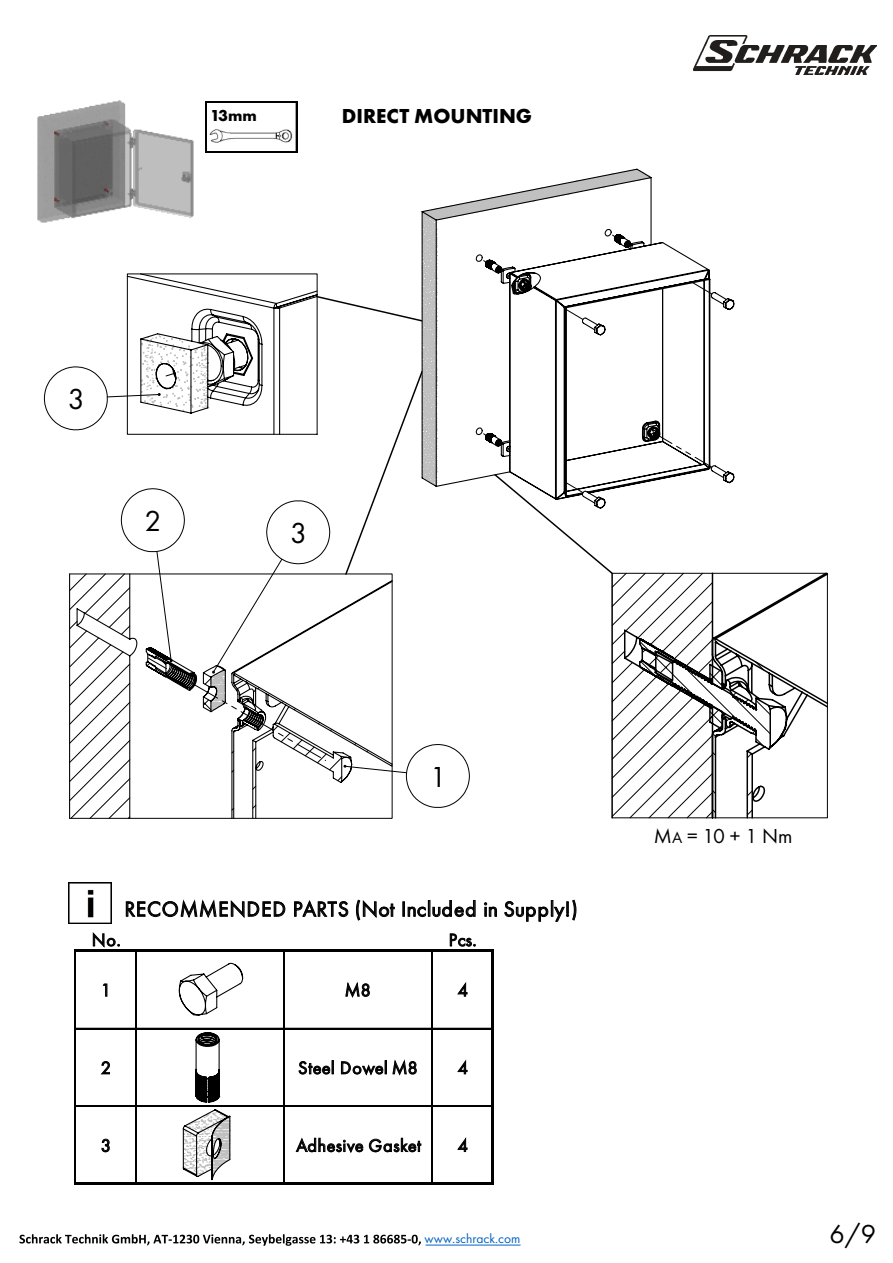
<style>
.page{position:relative;width:893px;height:1263px;background:#fff}
.page>*{position:absolute;margin:0;border:0;box-sizing:border-box;transform-origin:0 0}
.t1{font:30px "Futura PT";color:#000}
.t2{font:27px "Futura PT";color:#000}
.t3{font:21.75px "Futura PT";letter-spacing:.025em;color:#000}
.t4{font:700 21px "Futura PT";color:#000}
.t5{font:21px "Futura PT";color:#000}
.t6{font:18.3px "Futura PT";letter-spacing:.025em;color:#000}
.t7{font:700 16.5px "Futura PT";color:#000}
.t8{font:13.5px "Futura PT";color:#0563c1}
.s1{font-size:16.5px}
</style>
<div class="page">
<svg style="left:19px;top:1234px;width:402px;height:12px"></svg>
<hr style="left:426px;top:1244px;width:95px;height:1px;background:#0563c1">
<img style="left:210px;top:129px;width:82px;height:14px">
<hr style="left:206px;top:101px;width:1px;height:52px;background:#000">
<hr style="left:296px;top:101px;width:1px;height:52px;background:#000">
<hr style="left:206px;top:101px;width:91px;height:1px;background:#000">
<hr style="left:206px;top:151px;width:91px;height:1px;background:#000">
<hr style="left:206px;top:152px;width:91px;height:1px;background:#000">
<img style="left:37px;top:100px;width:157px;height:123px">
<img style="left:69px;top:882px;width:43px;height:41px">
<svg style="left:421px;top:168px;width:314px;height:319px"></svg>
<svg style="left:654px;top:433px;width:59px;height:35px"></svg>
<svg style="left:483px;top:433px;width:4px;height:3px"></svg>
<svg style="left:496px;top:441px;width:15px;height:9px"></svg>
<svg style="left:692px;top:282px;width:21px;height:13px"></svg>
<svg style="left:611px;top:234px;width:5px;height:4px"></svg>
<svg style="left:625px;top:242px;width:6px;height:5px"></svg>
<svg style="left:565px;top:309px;width:19px;height:11px"></svg>
<svg style="left:483px;top:260px;width:4px;height:3px"></svg>
<svg style="left:496px;top:267px;width:36px;height:23px"></svg>
<svg style="left:69px;top:768px;width:325px;height:51px"></svg>
<svg style="left:493px;top:473px;width:335px;height:346px"></svg>
<svg style="left:178px;top:962px;width:66px;height:54px"></svg>
<svg style="left:44px;top:273px;width:380px;height:495px"></svg>
<svg style="left:182px;top:1032px;width:49px;height:149px"></svg>
<img style="left:693px;top:36px;width:184px;height:39px">
<svg style="left:126px;top:899px;width:159px;height:19px"></svg>
<svg style="left:294px;top:900px;width:54px;height:17px"></svg>
<svg style="left:356px;top:899px;width:39px;height:22px"></svg>
<svg style="left:403px;top:900px;width:73px;height:17px"></svg>
<svg style="left:484px;top:902px;width:13px;height:15px"></svg>
<svg style="left:504px;top:899px;width:72px;height:23px"></svg>
<svg style="left:93px;top:932px;width:27px;height:16px"></svg>
<svg style="left:450px;top:933px;width:26px;height:14px"></svg>
<svg style="left:103px;top:983px;width:4px;height:14px"></svg>
<svg style="left:345px;top:981px;width:25px;height:17px"></svg>
<svg style="left:457px;top:983px;width:11px;height:14px"></svg>
<svg style="left:101px;top:1061px;width:9px;height:13px"></svg>
<svg style="left:298px;top:1060px;width:36px;height:15px"></svg>
<svg style="left:341px;top:1059px;width:76px;height:17px"></svg>
<svg style="left:457px;top:1060px;width:11px;height:14px"></svg>
<svg style="left:101px;top:1138px;width:9px;height:14px"></svg>
<svg style="left:296px;top:1137px;width:67px;height:16px"></svg>
<svg style="left:369px;top:1138px;width:52px;height:14px"></svg>
<svg style="left:457px;top:1138px;width:11px;height:14px"></svg>
<hr style="left:75px;top:949px;width:1px;height:236px;background:#000">
<hr style="left:136px;top:952px;width:1px;height:230px;background:#000">
<hr style="left:284px;top:952px;width:1px;height:230px;background:#000">
<hr style="left:431px;top:952px;width:1px;height:230px;background:#000">
<hr style="left:432px;top:952px;width:1px;height:230px;background:#000">
<hr style="left:492px;top:952px;width:2px;height:233px;background:#000">
<hr style="left:76px;top:949px;width:418px;height:3px;background:#000">
<hr style="left:76px;top:1028px;width:416px;height:1px;background:#000">
<hr style="left:76px;top:1105px;width:416px;height:1px;background:#000">
<hr style="left:76px;top:1106px;width:416px;height:1px;background:#000">
<hr style="left:76px;top:1182px;width:418px;height:3px;background:#000">
<p class="t7" style="left:210px;top:105px;width:48px">13mm</p>
<p class="t4" style="left:342px;top:102px;width:192px">DIRECT MOUNTING</p>
<h1 class="t1" style="left:68px;top:381px;width:19px">3</h1>
<h1 class="t1" style="left:145px;top:503px;width:19px">2</h1>
<h1 class="t1" style="left:290px;top:515px;width:19px">3</h1>
<h1 class="t1" style="left:430px;top:759px;width:19px">1</h1>
<p class="t3" style="left:124px;top:896px;width:455px">RECOMMENDED PARTS (Not Included in Supply!)</p>
<p class="t6" style="left:92px;top:929px;width:30px">No.</p>
<p class="t6" style="left:449px;top:929px;width:29px">Pcs.</p>
<p class="t6" style="left:101px;top:979px;width:12px">1</p>
<p class="t6" style="left:345px;top:979px;width:28px">M8</p>
<p class="t6" style="left:458px;top:979px;width:12px">4</p>
<p class="t6" style="left:101px;top:1057px;width:12px">2</p>
<p class="t6" style="left:298px;top:1057px;width:121px">Steel Dowel M8</p>
<p class="t6" style="left:458px;top:1057px;width:12px">4</p>
<p class="t6" style="left:101px;top:1134px;width:12px">3</p>
<p class="t6" style="left:296px;top:1134px;width:126px">Adhesive Gasket</p>
<p class="t6" style="left:458px;top:1134px;width:12px">4</p>
<p class="t8" style="left:425px;top:1231px;width:97px">www.schrack.com</p>
<p class="t5" style="left:654px;top:823px;width:140px">M<span class="s1">A</span> = 10 + 1 Nm</p>
<h2 class="t2" style="left:829px;top:1218px;width:48px">6/9</h2>
</div>
